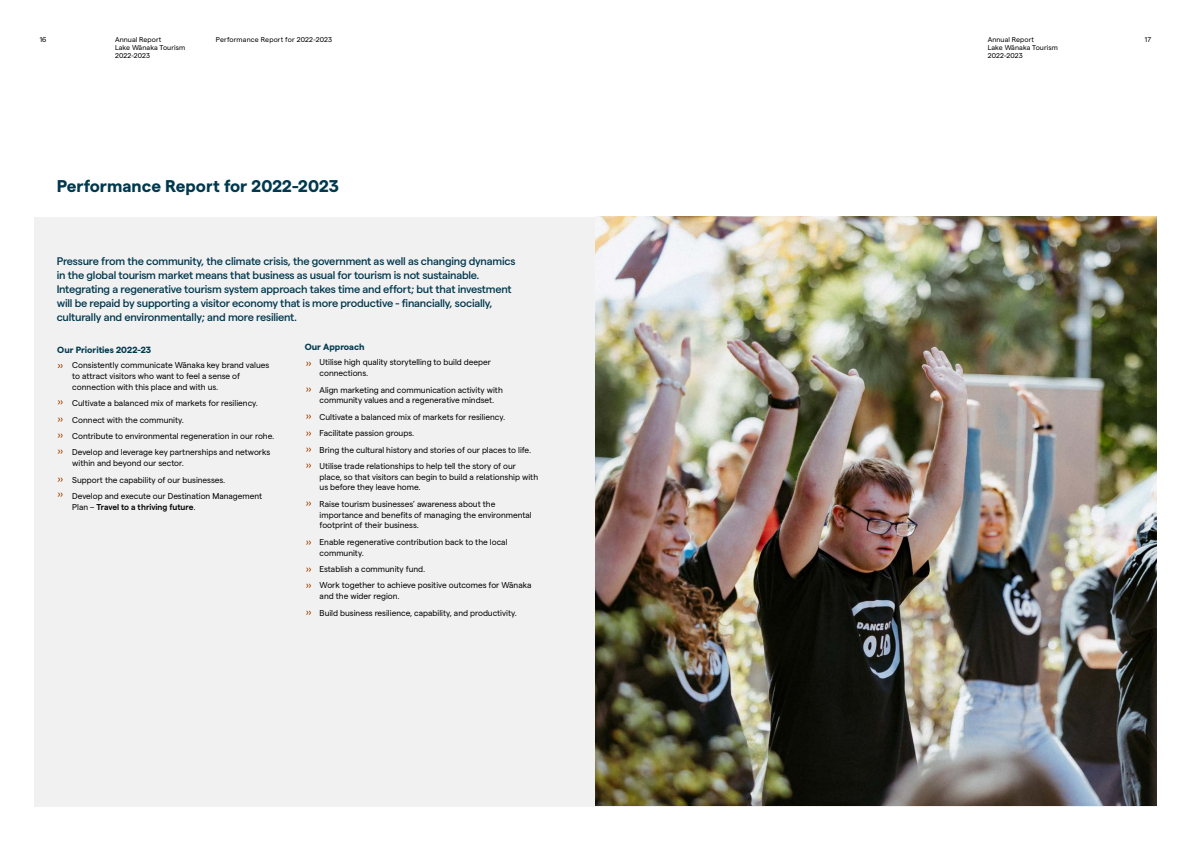
<style>
.page{position:relative;width:1191px;height:842px;background:#fff}
.page>*{position:absolute;margin:0;border:0;box-sizing:border-box;transform-origin:0 0}
.t1{font:700 17px "Matter";color:#00384d}
.t2{font:500 11px/14px "Matter";letter-spacing:-.02em;color:#00384d}
.t3{font:700 9px "Matter";color:#00384d}
.t4{font:8.5px/16.4px "Matter";color:#000}
.t5{font:600 8.5px "Matter";color:#000}
.t6{font:7px/8.4px "Matter";letter-spacing:.01em;color:#000}
.s1{font-weight:400}
</style>
<div class="page">
<div style="left:34px;top:217px;width:1123px;height:589px;background:#f1f1f2"></div>
<img style="left:595px;top:217px;width:561px;height:588px">
<svg style="left:306px;top:362px;width:5px;height:4px"></svg>
<svg style="left:306px;top:388px;width:5px;height:4px"></svg>
<svg style="left:306px;top:415px;width:5px;height:4px"></svg>
<svg style="left:306px;top:432px;width:5px;height:4px"></svg>
<svg style="left:306px;top:502px;width:5px;height:4px"></svg>
<svg style="left:306px;top:541px;width:5px;height:4px"></svg>
<svg style="left:306px;top:568px;width:5px;height:4px"></svg>
<svg style="left:58px;top:364px;width:5px;height:4px"></svg>
<svg style="left:58px;top:400px;width:5px;height:4px"></svg>
<svg style="left:58px;top:418px;width:5px;height:4px"></svg>
<svg style="left:58px;top:434px;width:5px;height:4px"></svg>
<svg style="left:58px;top:450px;width:5px;height:4px"></svg>
<svg style="left:58px;top:478px;width:5px;height:4px"></svg>
<svg style="left:58px;top:493px;width:5px;height:4px"></svg>
<svg style="left:306px;top:584px;width:5px;height:4px"></svg>
<svg style="left:306px;top:611px;width:5px;height:4px"></svg>
<svg style="left:306px;top:448px;width:5px;height:4px"></svg>
<svg style="left:306px;top:464px;width:5px;height:4px"></svg>
<p class="t6" style="left:40px;top:34px;width:8px">16</p>
<p class="t6" style="left:216px;top:34px;width:118px">Performance Report for 2022-2023</p>
<p class="t6" style="left:1144px;top:34px;width:8px">17</p>
<p class="t6" style="left:115px;top:34px;width:72px">Annual Report<br>Lake Wānaka Tourism<br>2022-2023</p>
<p class="t6" style="left:987px;top:34px;width:72px">Annual Report<br>Lake Wānaka Tourism<br>2022-2023</p>
<h1 class="t1" style="left:57px;top:173px;width:284px">Performance Report for 2022-2023</h1>
<p class="t2" style="left:57px;top:254px;width:460px">Pressure from the community, the climate crisis, the government as well as changing dynamics in the global tourism market means that business as usual for tourism is not sustainable.<br>Integrating a regenerative tourism system approach takes time and effort; but that investment will be repaid by supporting a visitor economy that is more productive - financially, socially, culturally and environmentally; and more resilient.</p>
<p class="t3" style="left:57px;top:343px;width:95px">Our Priorities 2022-23</p>
<p class="t4" style="left:72px;top:359px;width:198px;line-height:10.8px">Consistently communicate Wānaka key brand values to attract visitors who want to feel a sense of connection with this place and with us.</p>
<p class="t4" style="left:72px;top:394px;width:204px">Cultivate a balanced mix of markets for resiliency.<br>Connect with the community.<br>Contribute to environmental regeneration in our rohe.<br>Develop and leverage key partnerships and networks</p>
<p class="t4" style="left:72px;top:454px;width:191px">within and beyond our sector.<br>Support the capability of our businesses.<br>Develop and execute our Destination Management</p>
<p class="t5" style="left:72px;top:500px;width:125px"><span class="s1">Plan –</span> Travel to a thriving future<span class="s1">.</span></p>
<p class="t3" style="left:305px;top:340px;width:61px">Our Approach</p>
<p class="t4" style="left:319px;top:356px;width:173px;line-height:10.8px">Utilise high quality storytelling to build deeper connections.</p>
<p class="t4" style="left:319px;top:383px;width:185px;line-height:10.8px">Align marketing and communication activity with community values and a regenerative mindset.</p>
<p class="t4" style="left:319px;top:408px;width:213px">Cultivate a balanced mix of markets for resiliency.<br>Facilitate passion groups.<br>Bring the cultural history and stories of our places to life.<br>Utilise trade relationships to help tell the story of our</p>
<p class="t4" style="left:319px;top:471px;width:220px;line-height:10.8px">place, so that visitors can begin to build a relationship with us before they leave home.</p>
<p class="t4" style="left:319px;top:498px;width:214px;line-height:10.8px">Raise tourism businesses’ awareness about the importance and benefits of managing the environmental footprint of their business.</p>
<p class="t4" style="left:319px;top:536px;width:189px;line-height:10.8px">Enable regenerative contribution back to the local community.</p>
<p class="t4" style="left:319px;top:560px;width:213px">Establish a community fund.<br>Work together to achieve positive outcomes for Wānaka</p>
<p class="t4" style="left:319px;top:587px;width:199px">and the wider region.<br>Build business resilience, capability, and productivity.</p>
</div>
